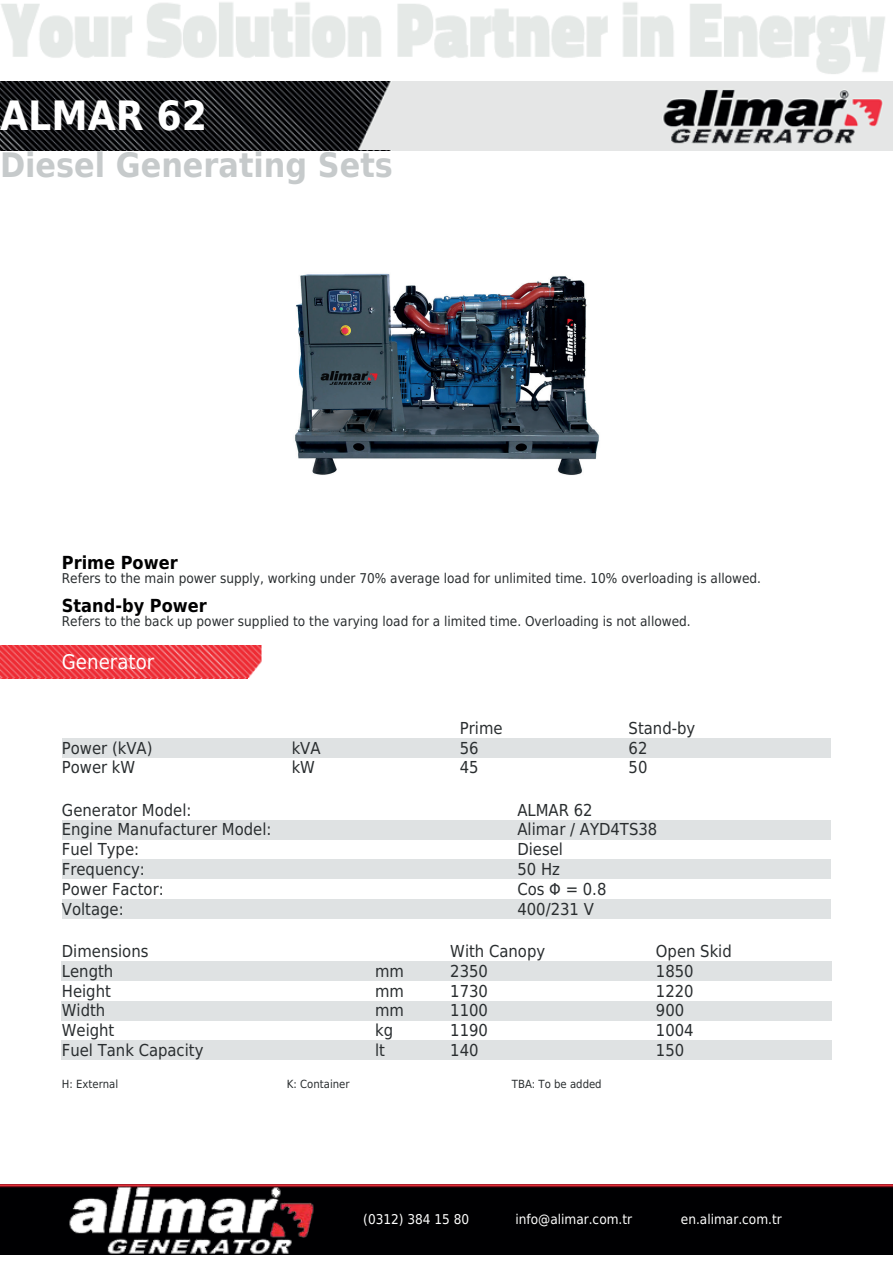
<style>
.page{position:relative;width:893px;height:1263px;background:#fff}
.page>*{position:absolute;margin:0;border:0;box-sizing:border-box;transform-origin:0 0}
.t1{font:700 40.5px "DejaVu Sans Condensed";color:#fff}
.t2{font:700 33.75px "DejaVu Sans Condensed";color:#c6cacb}
.t3{font:20.25px "DejaVu Sans Condensed";color:#fff}
.t4{font:700 18px "DejaVu Sans Condensed";color:#000001}
.t5{font:16.5px "DejaVu Sans Condensed";color:#292d2f}
.t6{font:13.5px "DejaVu Sans Condensed";color:#292d2f}
.t7{font:13.5px "DejaVu Sans Condensed";color:#fff}
.t8{font:11.25px "DejaVu Sans Condensed";color:#292d2f}
</style>
<div class="page">
<svg style="left:0;top:645px;width:262px;height:34px;background:#ee434b"></svg>
<svg style="left:1px;top:2px;width:884px;height:72px"></svg>
<svg style="left:0;top:81px;width:893px;height:70px;background:#7e7e7f"></svg>
<div style="left:0;top:1184px;width:893px;height:70px;background:#000002"></div>
<img style="left:56px;top:1184px;width:264px;height:71px">
<img style="left:295px;top:273px;width:304px;height:202px">
<div style="left:62px;top:738px;width:230px;height:20px;background:#dfe2e3"></div>
<div style="left:292px;top:738px;width:168px;height:20px;background:#dfe2e3"></div>
<div style="left:460px;top:738px;width:169px;height:20px;background:#dfe2e3"></div>
<div style="left:629px;top:738px;width:202px;height:20px;background:#dfe2e3"></div>
<div style="left:62px;top:820px;width:455px;height:20px;background:#dfe2e3"></div>
<div style="left:517px;top:820px;width:314px;height:20px;background:#dfe2e3"></div>
<div style="left:62px;top:859px;width:455px;height:20px;background:#dfe2e3"></div>
<div style="left:517px;top:859px;width:314px;height:20px;background:#dfe2e3"></div>
<div style="left:62px;top:899px;width:455px;height:20px;background:#dfe2e3"></div>
<div style="left:517px;top:899px;width:314px;height:20px;background:#dfe2e3"></div>
<div style="left:62px;top:961px;width:313px;height:20px;background:#dfe2e3"></div>
<div style="left:375px;top:961px;width:75px;height:20px;background:#dfe2e3"></div>
<div style="left:450px;top:961px;width:206px;height:20px;background:#dfe2e3"></div>
<div style="left:656px;top:961px;width:175px;height:20px;background:#dfe2e3"></div>
<div style="left:62px;top:1001px;width:313px;height:19px;background:#dfe2e3"></div>
<div style="left:375px;top:1001px;width:75px;height:19px;background:#dfe2e3"></div>
<div style="left:450px;top:1001px;width:206px;height:19px;background:#dfe2e3"></div>
<div style="left:656px;top:1001px;width:175px;height:19px;background:#dfe2e3"></div>
<div style="left:62px;top:1040px;width:313px;height:20px;background:#dfe2e3"></div>
<div style="left:375px;top:1040px;width:75px;height:20px;background:#dfe2e3"></div>
<div style="left:450px;top:1040px;width:206px;height:20px;background:#dfe2e3"></div>
<div style="left:656px;top:1040px;width:175px;height:20px;background:#dfe2e3"></div>
<div style="left:249px;top:678px;width:28px;height:16px;background:#fff"></div>
<h1 class="t1" style="left:0;top:82px;width:209px">ALMAR 62</h1>
<h2 class="t2" style="left:0;top:138px;width:394px">Diesel Generating Sets</h2>
<p class="t4" style="left:62px;top:548px;width:117px">Prime Power</p>
<p class="t6" style="left:62px;top:567px;width:701px">Refers to the main power supply, working under 70% average load for unlimited time. 10% overloading is allowed.</p>
<p class="t4" style="left:62px;top:591px;width:146px">Stand-by Power</p>
<p class="t6" style="left:62px;top:609px;width:630px">Refers to the back up power supplied to the varying load for a limited time. Overloading is not allowed.</p>
<p class="t3" style="left:62px;top:644px;width:94px">Generator</p>
<p class="t5" style="left:460px;top:713px;width:44px">Prime</p>
<p class="t5" style="left:629px;top:713px;width:68px">Stand-by</p>
<p class="t5" style="left:62px;top:733px;width:92px">Power (kVA)</p>
<p class="t5" style="left:292px;top:733px;width:30px">kVA</p>
<p class="t5" style="left:460px;top:733px;width:20px">56</p>
<p class="t5" style="left:629px;top:733px;width:20px">62</p>
<p class="t5" style="left:62px;top:753px;width:75px">Power kW</p>
<p class="t5" style="left:292px;top:753px;width:25px">kW</p>
<p class="t5" style="left:460px;top:753px;width:20px">45</p>
<p class="t5" style="left:629px;top:753px;width:20px">50</p>
<p class="t5" style="left:62px;top:795px;width:131px">Generator Model:</p>
<p class="t5" style="left:517px;top:795px;width:77px">ALMAR 62</p>
<p class="t5" style="left:62px;top:815px;width:211px">Engine Manufacturer Model:</p>
<p class="t5" style="left:517px;top:815px;width:141px">Alimar / AYD4TS38</p>
<p class="t5" style="left:62px;top:835px;width:79px">Fuel Type:</p>
<p class="t5" style="left:517px;top:835px;width:47px">Diesel</p>
<p class="t5" style="left:62px;top:855px;width:85px">Frequency:</p>
<p class="t5" style="left:517px;top:855px;width:44px">50 Hz</p>
<p class="t5" style="left:62px;top:874px;width:103px">Power Factor:</p>
<p class="t5" style="left:517px;top:874px;width:91px">Cos Φ = 0.8</p>
<p class="t5" style="left:62px;top:894px;width:63px">Voltage:</p>
<p class="t5" style="left:517px;top:894px;width:78px">400/231 V</p>
<p class="t5" style="left:62px;top:937px;width:88px">Dimensions</p>
<p class="t5" style="left:450px;top:937px;width:96px">With Canopy</p>
<p class="t5" style="left:656px;top:937px;width:77px">Open Skid</p>
<p class="t5" style="left:62px;top:956px;width:53px">Length</p>
<p class="t5" style="left:375px;top:956px;width:30px">mm</p>
<p class="t5" style="left:450px;top:956px;width:39px">2350</p>
<p class="t5" style="left:656px;top:956px;width:39px">1850</p>
<p class="t5" style="left:62px;top:976px;width:51px">Height</p>
<p class="t5" style="left:375px;top:976px;width:30px">mm</p>
<p class="t5" style="left:450px;top:976px;width:39px">1730</p>
<p class="t5" style="left:656px;top:976px;width:39px">1220</p>
<p class="t5" style="left:62px;top:996px;width:45px">Width</p>
<p class="t5" style="left:375px;top:996px;width:30px">mm</p>
<p class="t5" style="left:450px;top:996px;width:39px">1100</p>
<p class="t5" style="left:656px;top:996px;width:30px">900</p>
<p class="t5" style="left:62px;top:1016px;width:54px">Weight</p>
<p class="t5" style="left:375px;top:1016px;width:20px">kg</p>
<p class="t5" style="left:450px;top:1016px;width:39px">1190</p>
<p class="t5" style="left:656px;top:1016px;width:39px">1004</p>
<p class="t5" style="left:62px;top:1036px;width:143px">Fuel Tank Capacity</p>
<p class="t5" style="left:375px;top:1036px;width:11px">lt</p>
<p class="t5" style="left:450px;top:1036px;width:30px">140</p>
<p class="t5" style="left:656px;top:1036px;width:30px">150</p>
<p class="t8" style="left:62px;top:1074px;width:58px">H: External</p>
<p class="t8" style="left:287px;top:1074px;width:64px">K: Container</p>
<p class="t8" style="left:512px;top:1074px;width:91px">TBA: To be added</p>
<p class="t7" style="left:363px;top:1207px;width:108px">(0312) 384 15 80</p>
<p class="t7" style="left:515px;top:1207px;width:118px">info@alimar.com.tr</p>
<p class="t7" style="left:681px;top:1207px;width:102px">en.alimar.com.tr</p>
</div>
